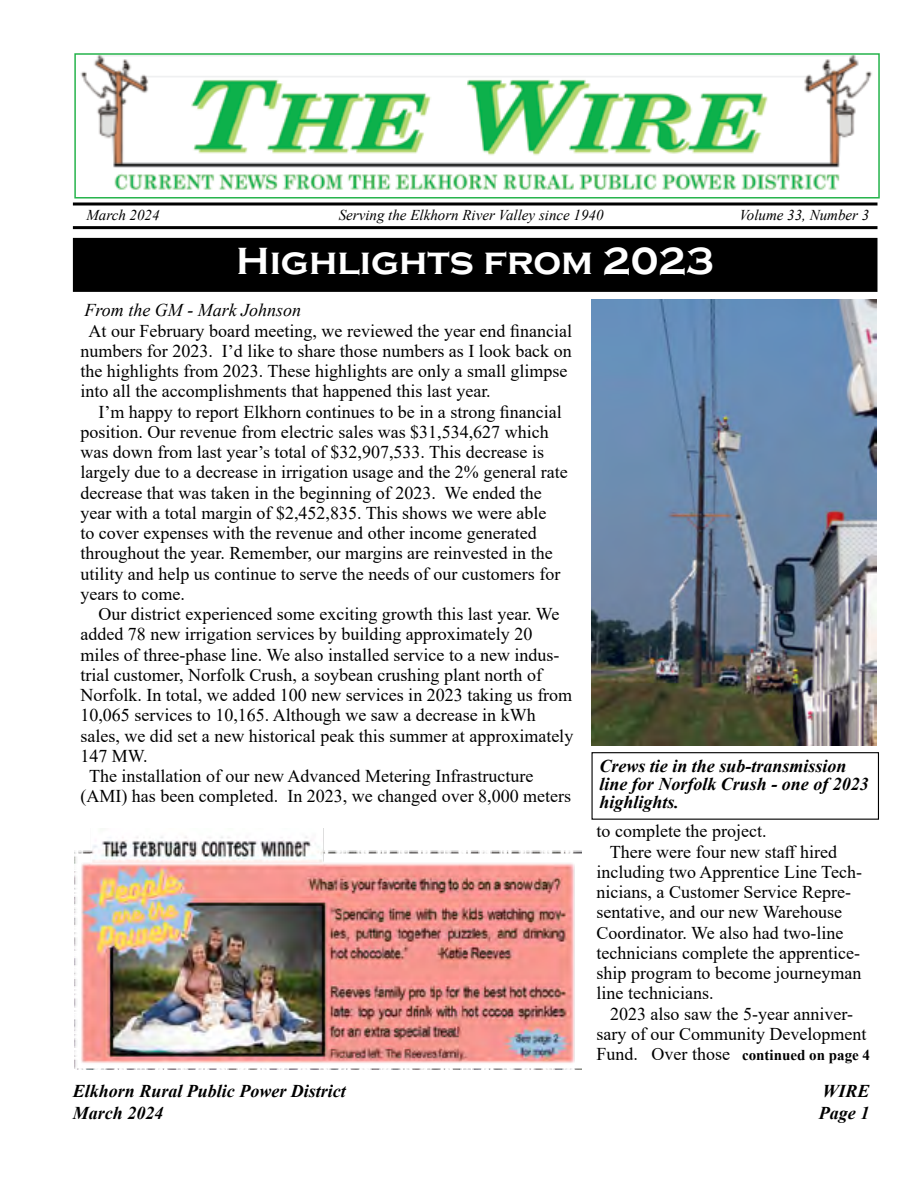
<style>
.page{position:relative;width:918px;height:1188px;background:#fff}
.page>*{position:absolute;margin:0;border:0;box-sizing:border-box;transform-origin:0 0}
.t1{font:700 39px "Copperplate Gothic";color:#fff}
.t2{font:18px/20.2px "Times New Roman";color:#000}
.t3{font:italic 700 18px/18px "Times New Roman";color:#000}
.t4{font:italic 18px "Times New Roman";color:#000}
.t5{font:italic 15px "Times New Roman";color:#000}
.t6{font:700 15px "Times New Roman";color:#000}
</style>
<div class="page">
<svg style="left:73px;top:202px;width:805px;height:4px;background:#3f3f3f"></svg>
<hr style="left:73px;top:226px;width:805px;height:3px;background:#000">
<img style="left:81px;top:56px;width:791px;height:134px">
<div style="left:74px;top:53px;width:806px;height:146px;border:2px solid #25b34b"></div>
<div style="left:591px;top:752px;width:288px;height:68px;border:1px solid #000"></div>
<div style="left:74px;top:239px;width:803px;height:52px;background:#000"></div>
<div style="left:73px;top:238px;width:805px;height:54px;border:2px solid #000"></div>
<img style="left:74px;top:828px;width:507px;height:242px">
<img style="left:591px;top:299px;width:286px;height:447px">
<p class="t5" style="left:86px;top:204px;width:75px">March 2024</p>
<p class="t5" style="left:339px;top:204px;width:266px">Serving the Elkhorn River Valley since 1940</p>
<p class="t5" style="left:739px;top:204px;width:131px">Volume 33, Number 3</p>
<h1 class="t1" style="left:236px;top:239px;width:479px">Highlights from 2023</h1>
<p class="t4" style="left:85px;top:298px;width:218px">From the GM - Mark Johnson</p>
<p class="t2" style="left:80px;top:320px;width:493px;text-indent:8px">At our February board meeting, we reviewed the year end financial numbers for 2023. I’d like to share those numbers as I look back on the highlights from 2023. These highlights are only a small glimpse into all the accomplishments that happened this last year.</p>
<p class="t2" style="left:80px;top:401px;width:489px;text-indent:18px">I’m happy to report Elkhorn continues to be in a strong financial position. Our revenue from electric sales was $31,534,627 which was down from last year’s total of $32,907,533. This decrease is largely due to a decrease in irrigation usage and the 2% general rate decrease that was taken in the beginning of 2023. We ended the year with a total margin of $2,452,835. This shows we were able<br>to cover expenses with the revenue and other income generated throughout the year. Remember, our margins are reinvested in the utility and help us continue to serve the needs of our customers for years to come.</p>
<p class="t2" style="left:98px;top:604px;width:463px">Our district experienced some exciting growth this last year. We</p>
<p class="t2" style="left:80px;top:624px;width:453px">added 78 new irrigation services by building approximately 20</p>
<p class="t2" style="left:80px;top:644px;width:481px">miles of three-phase line. We also installed service to a new indus-</p>
<p class="t2" style="left:80px;top:664px;width:463px">trial customer, Norfolk Crush, a soybean crushing plant north of</p>
<p class="t2" style="left:80px;top:685px;width:493px">Norfolk. In total, we added 100 new services in 2023 taking us from</p>
<p class="t2" style="left:80px;top:705px;width:457px">10,065 services to 10,165. Although we saw a decrease in kWh</p>
<p class="t2" style="left:80px;top:725px;width:494px">sales, we did set a new historical peak this summer at approximately</p>
<p class="t2" style="left:80px;top:745px;width:69px">147 MW.</p>
<p class="t2" style="left:89px;top:766px;width:446px">The installation of our new Advanced Metering Infrastructure</p>
<p class="t2" style="left:80px;top:786px;width:492px">(AMI) has been completed. In 2023, we changed over 8,000 meters</p>
<p class="t3" style="left:599px;top:757px;width:271px">Crews tie in the sub-transmission line for Norfolk Crush - one of 2023 highlights.</p>
<p class="t2" style="left:597px;top:821px;width:171px">to complete the project.</p>
<p class="t2" style="left:610px;top:841px;width:229px">There were four new staff hired</p>
<p class="t2" style="left:597px;top:861px;width:267px">including two Apprentice Line Tech-</p>
<p class="t2" style="left:597px;top:881px;width:256px">nicians, a Customer Service Repre-</p>
<p class="t2" style="left:597px;top:902px;width:247px">sentative, and our new Warehouse</p>
<p class="t2" style="left:597px;top:922px;width:248px">Coordinator. We also had two-line</p>
<p class="t2" style="left:597px;top:942px;width:265px">technicians complete the apprentice-</p>
<p class="t2" style="left:597px;top:962px;width:266px">ship program to become journeyman</p>
<p class="t2" style="left:597px;top:983px;width:118px">line technicians.</p>
<p class="t2" style="left:610px;top:1003px;width:245px">2023 also saw the 5-year anniver-</p>
<p class="t2" style="left:597px;top:1023px;width:271px">sary of our Community Development</p>
<p class="t2" style="left:597px;top:1043px;width:135px">Fund. Over those</p>
<p class="t6" style="left:742px;top:1044px;width:129px">continued on page 4</p>
<p class="t3" style="left:73px;top:1082px;width:275px">Elkhorn Rural Public Power District</p>
<p class="t3" style="left:822px;top:1082px;width:49px">WIRE</p>
<p class="t3" style="left:73px;top:1103px;width:92px">March 2024</p>
<p class="t3" style="left:819px;top:1103px;width:52px">Page 1</p>
</div>
